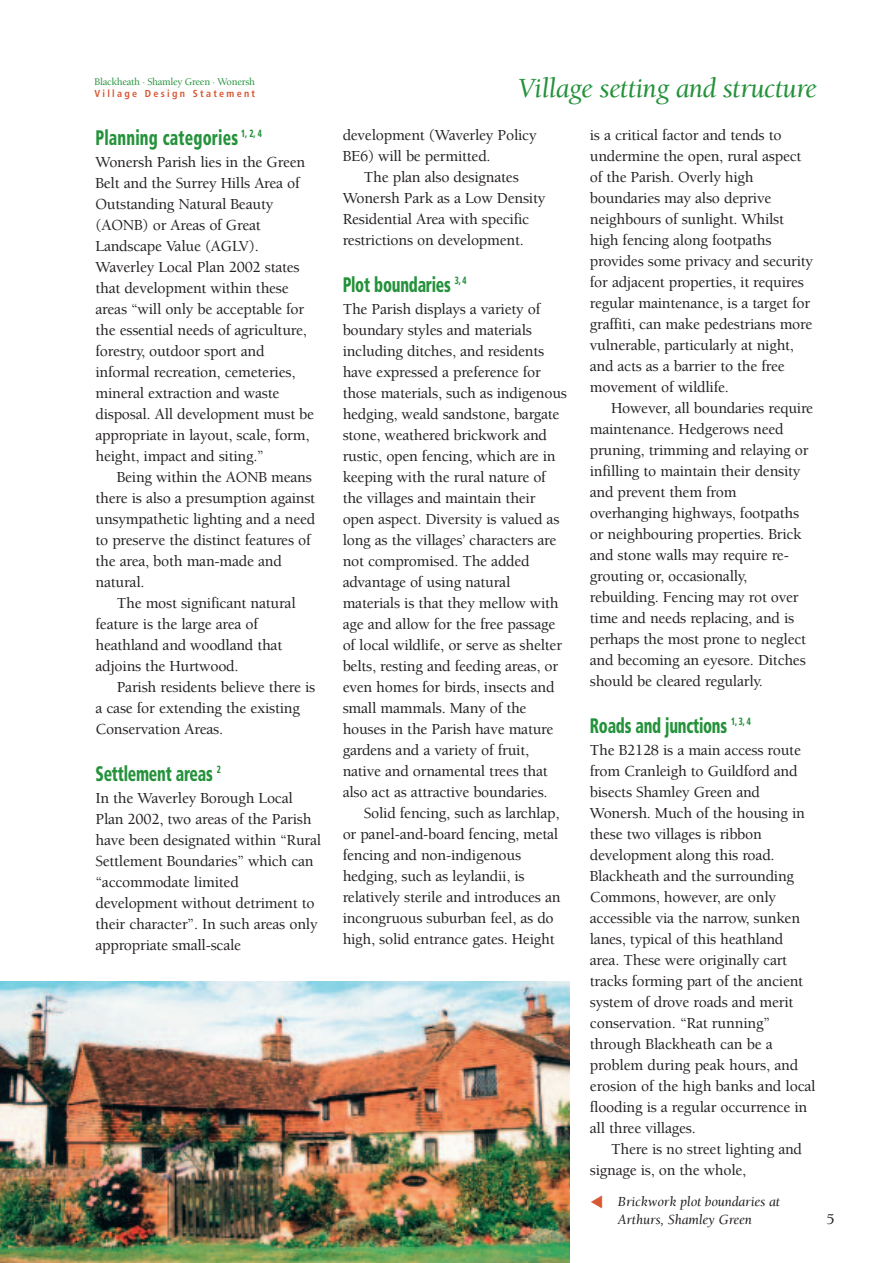
<style>
.page{position:relative;width:893px;height:1263px;background:#fff}
.page>*{position:absolute;margin:0;border:0;box-sizing:border-box;transform-origin:0 0}
.t1{font:italic 28.5px "Berkeley";letter-spacing:-.025em;color:#24923b}
.t2{font:900 condensed 21px "Frutiger";letter-spacing:-.015em;color:#24923b;scale:.75 1}
.t3{font:900 condensed 21px "Frutiger";letter-spacing:.01em;color:#24923b;scale:.75 1}
.t4{font:500 15.75px/21px "Berkeley";letter-spacing:-.015em;color:#231f20}
.t5{font:italic 14.25px/18px "Berkeley";letter-spacing:-.01em;color:#231f20}
.t6{font:500 10.5px "Berkeley";letter-spacing:-.025em;color:#24923b}
.t7{font:700 condensed 10.2px "Frutiger";letter-spacing:.225em;color:#d95834}
</style>
<div class="page">
<img style="left:0;top:982px;width:569px;height:281px">
<p class="t6" style="left:95px;top:77px;width:162px">Blackheath · Shamley Green · Wonersh</p>
<p class="t7" style="left:95px;top:89px;width:162px">Village Design Statement</p>
<h2 class="t3" style="left:95px;top:129px;width:223px">Planning categories <sup>1,</sup> <sup>2,</sup> <sup>4</sup></h2>
<p class="t4" style="left:95px;top:153px;width:220px">Wonersh Parish lies in the Green<br>Belt and the Surrey Hills Area of<br>Outstanding Natural Beauty (AONB) or Areas of Great<br>Landscape Value (AGLV).<br>Waverley Local Plan 2002 states that development within these areas “will only be acceptable for the essential needs of agriculture, forestry, outdoor sport and informal recreation, cemeteries, mineral extraction and waste disposal. All development must be appropriate in layout, scale, form, height, impact and siting.”</p>
<p class="t4" style="left:95px;top:468px;width:221px;text-indent:21px">Being within the AONB means there is also a presumption against unsympathetic lighting and a need to preserve the distinct features of the area, both man-made and natural.</p>
<p class="t4" style="left:95px;top:594px;width:202px;text-indent:21px">The most significant natural feature is the large area of heathland and woodland that adjoins the Hurtwood.</p>
<p class="t4" style="left:95px;top:678px;width:221px;text-indent:21px">Parish residents believe there is a case for extending the existing<br>Conservation Areas.</p>
<h2 class="t2" style="left:95px;top:765px;width:169px">Settlement areas <sup>2</sup></h2>
<p class="t4" style="left:95px;top:789px;width:227px">In the Waverley Borough Local<br>Plan 2002, two areas of the Parish have been designated within “Rural<br>Settlement Boundaries” which can “accommodate limited development without detriment to their character”. In such areas only appropriate small-scale</p>
<h1 class="t1" style="left:518px;top:77px;width:300px">Village setting and structure</h1>
<p class="t4" style="left:342px;top:126px;width:195px">development (Waverley Policy<br>BE6) will be permitted.</p>
<p class="t4" style="left:342px;top:168px;width:204px;text-indent:21px">The plan also designates<br>Wonersh Park as a Low Density<br>Residential Area with specific restrictions on development.</p>
<h2 class="t2" style="left:342px;top:276px;width:167px">Plot boundaries <sup>3,</sup> <sup>4</sup></h2>
<p class="t4" style="left:342px;top:300px;width:226px">The Parish displays a variety of boundary styles and materials including ditches, and residents have expressed a preference for those materials, such as indigenous hedging, weald sandstone, bargate stone, weathered brickwork and rustic, open fencing, which are in keeping with the rural nature of the villages and maintain their open aspect. Diversity is valued as long as the villages’ characters are not compromised. The added advantage of using natural materials is that they mellow with age and allow for the free passage of local wildlife, or serve as shelter belts, resting and feeding areas, or even homes for birds, insects and small mammals. Many of the houses in the Parish have mature gardens and a variety of fruit, native and ornamental trees that also act as attractive boundaries.</p>
<p class="t4" style="left:342px;top:804px;width:219px;text-indent:21px">Solid fencing, such as larchlap, or panel-and-board fencing, metal fencing and non-indigenous hedging, such as leylandii, is relatively sterile and introduces an incongruous suburban feel, as do high, solid entrance gates. Height</p>
<p class="t4" style="left:590px;top:126px;width:225px">is a critical factor and tends to undermine the open, rural aspect of the Parish. Overly high boundaries may also deprive neighbours of sunlight. Whilst high fencing along footpaths provides some privacy and security for adjacent properties, it requires regular maintenance, is a target for graffiti, can make pedestrians more vulnerable, particularly at night, and acts as a barrier to the free movement of wildlife.</p>
<p class="t4" style="left:590px;top:399px;width:225px;text-indent:21px">However, all boundaries require maintenance. Hedgerows need pruning, trimming and relaying or infilling to maintain their density and prevent them from overhanging highways, footpaths or neighbouring properties. Brick and stone walls may require re&shy;grouting or, occasionally, rebuilding. Fencing may rot over time and needs replacing, and is perhaps the most prone to neglect and becoming an eyesore. Ditches should be cleared regularly.</p>
<h2 class="t2" style="left:590px;top:717px;width:216px">Roads and junctions <sup>1,</sup> <sup>3,</sup> <sup>4</sup></h2>
<p class="t4" style="left:590px;top:741px;width:227px">The B2128 is a main access route from Cranleigh to Guildford and bisects Shamley Green and<br>Wonersh. Much of the housing in these two villages is ribbon development along this road.<br>Blackheath and the surrounding<br>Commons, however, are only accessible via the narrow, sunken lanes, typical of this heathland area. These were originally cart tracks forming part of the ancient system of drove roads and merit conservation. “Rat running” through Blackheath can be a problem during peak hours, and erosion of the high banks and local flooding is a regular occurrence in all three villages.</p>
<p class="t4" style="left:590px;top:1140px;width:214px;text-indent:21px">There is no street lighting and signage is, on the whole,</p>
<p class="t5" style="left:618px;top:1194px;width:163px">Brickwork plot boundaries at<br>Arthurs, Shamley Green</p>
<p class="t4" style="left:826px;top:1210px;width:10px">5</p>
</div>
